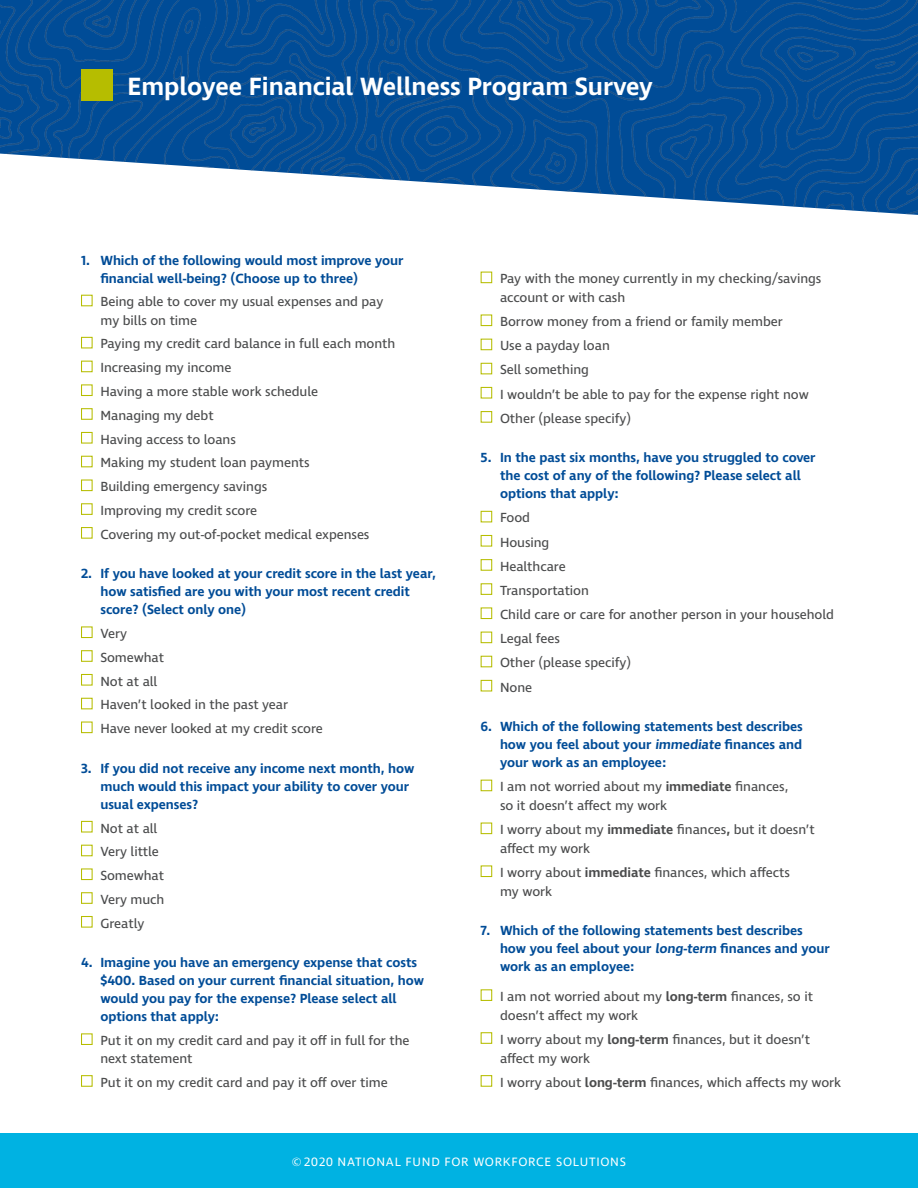
<style>
.page{position:relative;width:918px;height:1188px;background:#fff}
.page>*{position:absolute;margin:0;border:0;box-sizing:border-box;transform-origin:0 0}
.t1{font:600 25.5px "Ingra";letter-spacing:-.005em;color:#fff}
.t2{font:13.5px/18.8px "Ingra";letter-spacing:-.005em;color:#4b4c4d}
.t3{font:600 13.5px/18px "Ingra";letter-spacing:-.005em;color:#004c97}
.t4{font:12.3px "Ingra";letter-spacing:.06em;color:#fff}
.s1{font-weight:600}
</style>
<div class="page">
<div style="left:0;top:1134px;width:918px;height:54px;background:#00b2e2"></div>
<img style="left:0;top:0;width:918px;height:215px">
<div style="left:81px;top:69px;width:31px;height:32px;background:#b6bd00"></div>
<div style="left:81px;top:295px;width:12px;height:11px;border:1px solid #b6bd00"></div>
<div style="left:81px;top:337px;width:12px;height:11px;border:1px solid #b6bd00"></div>
<div style="left:81px;top:361px;width:12px;height:11px;border:1px solid #b6bd00"></div>
<div style="left:81px;top:384px;width:12px;height:12px;border:1px solid #b6bd00"></div>
<div style="left:81px;top:408px;width:12px;height:12px;border:1px solid #b6bd00"></div>
<div style="left:81px;top:432px;width:12px;height:12px;border:1px solid #b6bd00"></div>
<div style="left:81px;top:456px;width:12px;height:11px;border:1px solid #b6bd00"></div>
<div style="left:81px;top:479px;width:12px;height:12px;border:1px solid #b6bd00"></div>
<div style="left:81px;top:503px;width:12px;height:12px;border:1px solid #b6bd00"></div>
<div style="left:81px;top:527px;width:12px;height:12px;border:1px solid #b6bd00"></div>
<div style="left:81px;top:626px;width:12px;height:12px;border:1px solid #b6bd00"></div>
<div style="left:81px;top:650px;width:12px;height:12px;border:1px solid #b6bd00"></div>
<div style="left:81px;top:674px;width:12px;height:12px;border:1px solid #b6bd00"></div>
<div style="left:81px;top:698px;width:12px;height:11px;border:1px solid #b6bd00"></div>
<div style="left:81px;top:722px;width:12px;height:11px;border:1px solid #b6bd00"></div>
<div style="left:81px;top:821px;width:12px;height:12px;border:1px solid #b6bd00"></div>
<div style="left:81px;top:845px;width:12px;height:11px;border:1px solid #b6bd00"></div>
<div style="left:81px;top:868px;width:12px;height:12px;border:1px solid #b6bd00"></div>
<div style="left:81px;top:892px;width:12px;height:12px;border:1px solid #b6bd00"></div>
<div style="left:81px;top:916px;width:12px;height:12px;border:1px solid #b6bd00"></div>
<div style="left:81px;top:1033px;width:12px;height:12px;border:1px solid #b6bd00"></div>
<div style="left:81px;top:1075px;width:12px;height:12px;border:1px solid #b6bd00"></div>
<div style="left:481px;top:272px;width:11px;height:11px;border:1px solid #b6bd00"></div>
<div style="left:481px;top:314px;width:11px;height:12px;border:1px solid #b6bd00"></div>
<div style="left:481px;top:339px;width:11px;height:11px;border:1px solid #b6bd00"></div>
<div style="left:481px;top:363px;width:11px;height:11px;border:1px solid #b6bd00"></div>
<div style="left:481px;top:387px;width:11px;height:12px;border:1px solid #b6bd00"></div>
<div style="left:481px;top:411px;width:11px;height:12px;border:1px solid #b6bd00"></div>
<div style="left:481px;top:511px;width:11px;height:11px;border:1px solid #b6bd00"></div>
<div style="left:481px;top:535px;width:11px;height:12px;border:1px solid #b6bd00"></div>
<div style="left:481px;top:559px;width:11px;height:12px;border:1px solid #b6bd00"></div>
<div style="left:481px;top:583px;width:11px;height:12px;border:1px solid #b6bd00"></div>
<div style="left:481px;top:607px;width:11px;height:12px;border:1px solid #b6bd00"></div>
<div style="left:481px;top:632px;width:11px;height:11px;border:1px solid #b6bd00"></div>
<div style="left:481px;top:656px;width:11px;height:11px;border:1px solid #b6bd00"></div>
<div style="left:481px;top:680px;width:11px;height:12px;border:1px solid #b6bd00"></div>
<div style="left:481px;top:780px;width:11px;height:11px;border:1px solid #b6bd00"></div>
<div style="left:481px;top:823px;width:11px;height:11px;border:1px solid #b6bd00"></div>
<div style="left:481px;top:865px;width:11px;height:12px;border:1px solid #b6bd00"></div>
<div style="left:481px;top:989px;width:11px;height:12px;border:1px solid #b6bd00"></div>
<div style="left:481px;top:1032px;width:11px;height:12px;border:1px solid #b6bd00"></div>
<div style="left:481px;top:1075px;width:11px;height:12px;border:1px solid #b6bd00"></div>
<h2 class="t1" style="left:128px;top:70px;width:527px">Employee Financial Wellness Program Survey</h2>
<h2 class="t3" style="left:100px;top:252px;width:305px;text-indent:-19px">1. Which of the following would most improve your financial well-being? (Choose up to three)</h2>
<h2 class="t2" style="left:100px;top:293px;width:285px;line-height:18.3px">Being able to cover my usual expenses and pay my bills on time</h2>
<h2 class="t2" style="left:100px;top:335px;width:296px">Paying my credit card balance in full each month</h2>
<h2 class="t2" style="left:100px;top:359px;width:133px">Increasing my income</h2>
<h2 class="t2" style="left:100px;top:383px;width:219px">Having a more stable work schedule</h2>
<h2 class="t2" style="left:100px;top:407px;width:115px">Managing my debt</h2>
<h2 class="t2" style="left:100px;top:430px;width:137px">Having access to loans</h2>
<h2 class="t2" style="left:100px;top:454px;width:211px">Making my student loan payments</h2>
<h2 class="t2" style="left:100px;top:478px;width:168px">Building emergency savings</h2>
<h2 class="t2" style="left:100px;top:502px;width:158px">Improving my credit score</h2>
<h2 class="t2" style="left:100px;top:525px;width:271px">Covering my out-of-pocket medical expenses</h2>
<h2 class="t3" style="left:100px;top:565px;width:337px;text-indent:-19px">2. If you have looked at your credit score in the last year, how satisfied are you with your most recent credit score? (Select only one)</h2>
<h2 class="t2" style="left:100px;top:625px;width:28px">Very</h2>
<h2 class="t2" style="left:100px;top:649px;width:65px">Somewhat</h2>
<h2 class="t2" style="left:100px;top:672px;width:58px">Not at all</h2>
<h2 class="t2" style="left:100px;top:696px;width:189px">Haven’t looked in the past year</h2>
<h2 class="t2" style="left:100px;top:720px;width:224px">Have never looked at my credit score</h2>
<h2 class="t3" style="left:100px;top:760px;width:315px;text-indent:-19px">3. If you did not receive any income next month, how much would this impact your ability to cover your usual expenses?</h2>
<h2 class="t2" style="left:100px;top:819px;width:58px">Not at all</h2>
<h2 class="t2" style="left:100px;top:843px;width:60px">Very little</h2>
<h2 class="t2" style="left:100px;top:867px;width:65px">Somewhat</h2>
<h2 class="t2" style="left:100px;top:891px;width:66px">Very much</h2>
<h2 class="t2" style="left:100px;top:914px;width:46px">Greatly</h2>
<h2 class="t3" style="left:100px;top:954px;width:325px;text-indent:-19px">4. Imagine you have an emergency expense that costs $400. Based on your current financial situation, how would you pay for the expense? Please select all options that apply:</h2>
<h2 class="t2" style="left:100px;top:1032px;width:311px;line-height:18px">Put it on my credit card and pay it off in full for the next statement</h2>
<h2 class="t2" style="left:100px;top:1074px;width:289px">Put it on my credit card and pay it off over time</h2>
<h2 class="t2" style="left:500px;top:270px;width:323px">Pay with the money currently in my checking/savings account or with cash</h2>
<h2 class="t2" style="left:500px;top:313px;width:284px">Borrow money from a friend or family member</h2>
<h2 class="t2" style="left:500px;top:337px;width:111px">Use a payday loan</h2>
<h2 class="t2" style="left:500px;top:361px;width:90px">Sell something</h2>
<h2 class="t2" style="left:500px;top:385px;width:310px">I wouldn’t be able to pay for the expense right now</h2>
<h2 class="t2" style="left:500px;top:409px;width:132px">Other (please specify)</h2>
<h2 class="t3" style="left:500px;top:449px;width:317px;text-indent:-19px">5. In the past six months, have you struggled to cover the cost of any of the following? Please select all options that apply:</h2>
<h2 class="t2" style="left:500px;top:509px;width:32px">Food</h2>
<h2 class="t2" style="left:500px;top:533px;width:51px">Housing</h2>
<h2 class="t2" style="left:500px;top:558px;width:67px">Healthcare</h2>
<h2 class="t2" style="left:500px;top:582px;width:90px">Transportation</h2>
<h2 class="t2" style="left:500px;top:606px;width:336px">Child care or care for another person in your household</h2>
<h2 class="t2" style="left:500px;top:630px;width:61px">Legal fees</h2>
<h2 class="t2" style="left:500px;top:654px;width:132px">Other (please specify)</h2>
<h2 class="t2" style="left:500px;top:678px;width:34px">None</h2>
<h2 class="t3" style="left:500px;top:718px;width:304px;text-align:justify;text-indent:-19px">6. Which of the following statements best describes how you feel about your immediate finances and your work as an employee:</h2>
<h2 class="t2" style="left:500px;top:778px;width:290px">I am not worried about my <span class="s1">immediate</span> finances, so it doesn’t affect my work</h2>
<h2 class="t2" style="left:500px;top:821px;width:316px">I worry about my <span class="s1">immediate</span> finances<span class="s1">,</span> but it doesn’t affect my work</h2>
<h2 class="t2" style="left:500px;top:864px;width:291px">I worry about <span class="s1">immediate</span> finances, which affects my work</h2>
<h2 class="t3" style="left:500px;top:923px;width:331px;text-indent:-19px">7. Which of the following statements best describes how you feel about your long-term finances and your work as an employee:</h2>
<h2 class="t2" style="left:500px;top:988px;width:315px">I am not worried about my <span class="s1">long-term</span> finances, so it doesn’t affect my work</h2>
<h2 class="t2" style="left:500px;top:1031px;width:312px">I worry about my <span class="s1">long-term</span> finances, but it doesn’t affect my work</h2>
<h2 class="t2" style="left:500px;top:1074px;width:343px">I worry about <span class="s1">long-term</span> finances, which affects my work</h2>
<p class="t4" style="left:292px;top:1154px;width:335px">© 2020 NATIONAL FUND FOR WORKFORCE SOLUTIONS</p>
</div>
